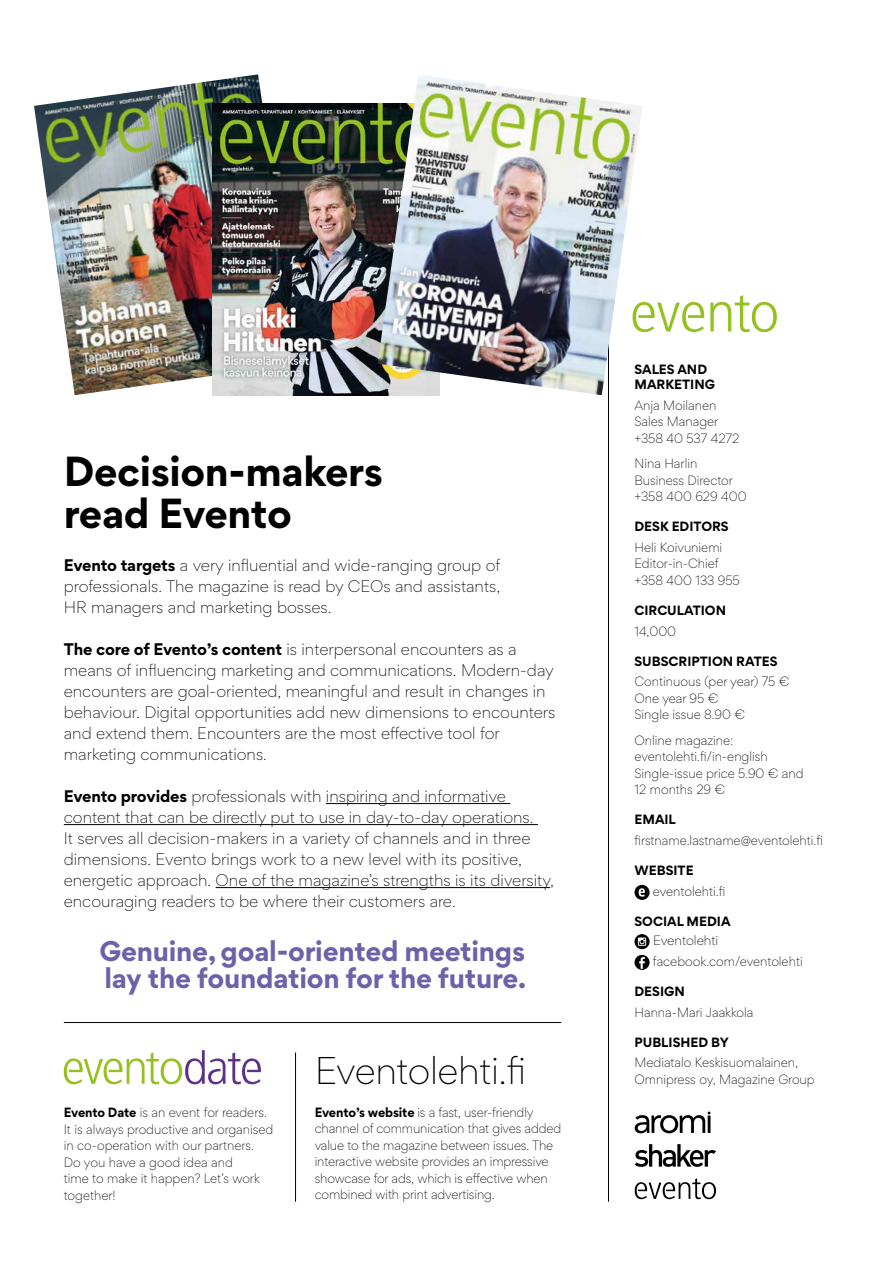
<style>
.page{position:relative;width:893px;height:1263px;background:#fff}
.page>*{position:absolute;margin:0;border:0;box-sizing:border-box;transform-origin:0 0}
.t1{font:700 37.5px/42px "Gordita";letter-spacing:-.01em;color:#000}
.t2{font:300 34.5px "Gordita";letter-spacing:-.01em;color:#000}
.t3{font:700 25.5px/27px "Gordita";letter-spacing:-.01em;color:#6b62a9}
.t4{font:300 15px/21px "Gordita";color:#000}
.t5{font:300 12px/16.5px "Gordita";color:#000}
.t6{font:700 12px/15px "Gordita";color:#000}
.s1{font-weight:700}
</style>
<div class="page">
<hr style="left:608px;top:208px;width:1px;height:994px;background:#000">
<svg style="left:64px;top:1050px;width:197px;height:34px"></svg>
<hr style="left:295px;top:1052px;width:1px;height:150px;background:#000">
<hr style="left:326px;top:803px;width:184px;height:1px;background:#000">
<hr style="left:64px;top:824px;width:474px;height:1px;background:#000">
<hr style="left:216px;top:887px;width:334px;height:1px;background:#000">
<svg style="left:634px;top:885px;width:16px;height:15px"></svg>
<svg style="left:639px;top:888px;width:6px;height:8px"></svg>
<svg style="left:634px;top:934px;width:16px;height:15px"></svg>
<svg style="left:638px;top:937px;width:8px;height:9px"></svg>
<svg style="left:634px;top:955px;width:16px;height:15px"></svg>
<svg style="left:639px;top:957px;width:6px;height:12px"></svg>
<svg style="left:635px;top:1111px;width:75px;height:22px"></svg>
<svg style="left:635px;top:1144px;width:81px;height:23px"></svg>
<svg style="left:635px;top:1178px;width:81px;height:21px"></svg>
<svg style="left:642px;top:295px;width:135px;height:37px"></svg>
<hr style="left:64px;top:1022px;width:497px;height:1px;background:#000">
<img style="left:34px;top:74px;width:229px;height:321px">
<img style="left:213px;top:103px;width:165px;height:292px">
<img style="left:378px;top:75px;width:264px;height:320px">
<h1 class="t1" style="left:64px;top:449px;width:321px">Decision-makers read Evento</h1>
<p class="t4" style="left:64px;top:554px;width:438px;text-align:justify"><span class="s1">Evento targets</span> a very influential and wide-ranging group of professionals. The magazine is read by CEOs and assistants, HR managers and marketing bosses.</p>
<p class="t4" style="left:64px;top:638px;width:493px"><span class="s1">The core of Evento’s content</span> is interpersonal encounters as a means of influencing marketing and communications. Modern-day encounters are goal-oriented, meaningful and result in changes in behaviour. Digital opportunities add new dimensions to encounters and extend them. Encounters are the most effective tool for marketing communications.</p>
<p class="t4" style="left:64px;top:785px;width:492px"><span class="s1">Evento provides</span> professionals with inspiring and informative content that can be directly put to use in day-to-day operations.<br>It serves all decision-makers in a variety of channels and in three dimensions. Evento brings work to a new level with its positive, energetic approach. One of the magazine’s strengths is its diversity, encouraging readers to be where their customers are.</p>
<h3 class="t3" style="left:99px;top:936px;width:428px">Genuine, goal-oriented meetings lay the foundation for the future.</h3>
<p class="t5" style="left:64px;top:1103px;width:211px"><span class="s1">Evento Date</span> is an event for readers.<br>It is always productive and organised in co-operation with our partners.<br>Do you have a good idea and<br>time to make it happen? Let’s work together!</p>
<h2 class="t2" style="left:315px;top:1045px;width:213px">Eventolehti.fi</h2>
<p class="t5" style="left:315px;top:1103px;width:248px"><span class="s1">Evento’s website</span> is a fast, user-friendly channel of communication that gives added value to the magazine between issues. The interactive website provides an impressive showcase for ads, which is effective when combined with print advertising.</p>
<p class="t6" style="left:634px;top:361px;width:82px">SALES AND<br>MARKETING</p>
<p class="t5" style="left:634px;top:396px;width:106px">Anja Moilanen<br>Sales Manager +358 40 537 4272</p>
<p class="t5" style="left:634px;top:455px;width:114px">Nina Harlin<br>Business Director +358 400 629 400</p>
<p class="t6" style="left:634px;top:519px;width:96px">DESK EDITORS</p>
<p class="t5" style="left:634px;top:538px;width:107px">Heli Koivuniemi<br>Editor-in-Chief +358 400 133 955</p>
<p class="t6" style="left:634px;top:602px;width:93px">CIRCULATION</p>
<p class="t5" style="left:634px;top:622px;width:43px">14,000</p>
<p class="t6" style="left:634px;top:653px;width:145px">SUBSCRIPTION RATES</p>
<p class="t5" style="left:634px;top:673px;width:156px">Continuous (per year) 75 €<br>One year 95 €<br>Single issue 8.90 €</p>
<p class="t5" style="left:634px;top:731px;width:171px">Online magazine: eventolehti.fi/in-english<br>Single-issue price 5.90 € and<br>12 months 29 €</p>
<p class="t6" style="left:634px;top:812px;width:43px">EMAIL</p>
<p class="t5" style="left:634px;top:832px;width:190px">firstname.lastname@eventolehti.fi</p>
<p class="t6" style="left:634px;top:863px;width:61px">WEBSITE</p>
<p class="t5" style="left:653px;top:882px;width:74px">eventolehti.fi</p>
<p class="t6" style="left:634px;top:913px;width:98px">SOCIAL MEDIA</p>
<p class="t5" style="left:653px;top:930px;width:151px;line-height:20.7px">Eventolehti facebook.com/eventolehti</p>
<p class="t6" style="left:634px;top:983px;width:52px">DESIGN</p>
<p class="t5" style="left:634px;top:1003px;width:120px">Hanna-Mari Jaakkola</p>
<p class="t6" style="left:634px;top:1034px;width:96px">PUBLISHED BY</p>
<p class="t5" style="left:634px;top:1054px;width:182px">Mediatalo Keskisuomalainen,<br>Omnipress oy, Magazine Group</p>
</div>
